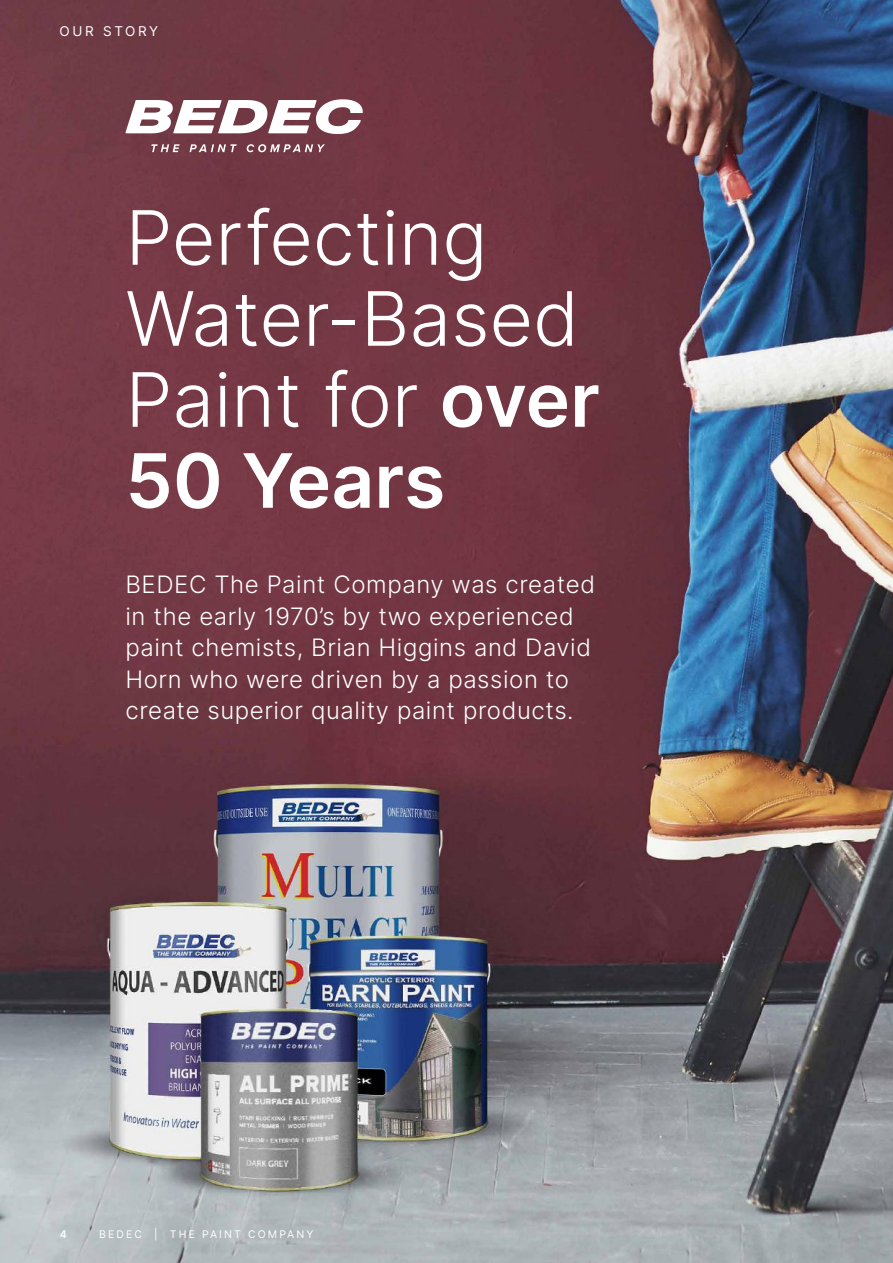
<style>
.page{position:relative;width:893px;height:1263px;background:#fff}
.page>*{position:absolute;margin:0;border:0;box-sizing:border-box;transform-origin:0 0}
.t1{font:300 75px/81px "Inter";color:#fff}
.t2{font:300 24px/31.5px "Inter";letter-spacing:.025em;color:#fff}
.t3{font:13.5px "Inter";letter-spacing:.2em;color:#fff}
.t4{font:10.5px "Inter";letter-spacing:.2em;color:#fff}
.t5{font:600 10.5px "Inter";color:#fff}
.s1{font-weight:600}
</style>
<div class="page">
<img style="left:0;top:0;width:893px;height:1263px">
<svg style="left:125px;top:99px;width:238px;height:35px"></svg>
<svg style="left:151px;top:144px;width:29px;height:8px"></svg>
<svg style="left:189px;top:144px;width:48px;height:8px"></svg>
<svg style="left:247px;top:144px;width:78px;height:8px"></svg>
<p class="t3" style="left:60px;top:22px;width:100px">OUR STORY</p>
<h1 class="t1" style="left:125px;top:195px;width:476px">Perfecting<br>Water-Based<br>Paint for <span class="s1">over<br>50 Years</span></h1>
<p class="t2" style="left:125px;top:568px;width:471px">BEDEC The Paint Company was created in the early 1970’s by two experienced paint chemists, Brian Higgins and David Horn who were driven by a passion to create superior quality paint products.</p>
<p class="t5" style="left:60px;top:1227px;width:8px">4</p>
<p class="t4" style="left:99px;top:1227px;width:216px">BEDEC | THE PAINT COMPANY</p>
</div>
